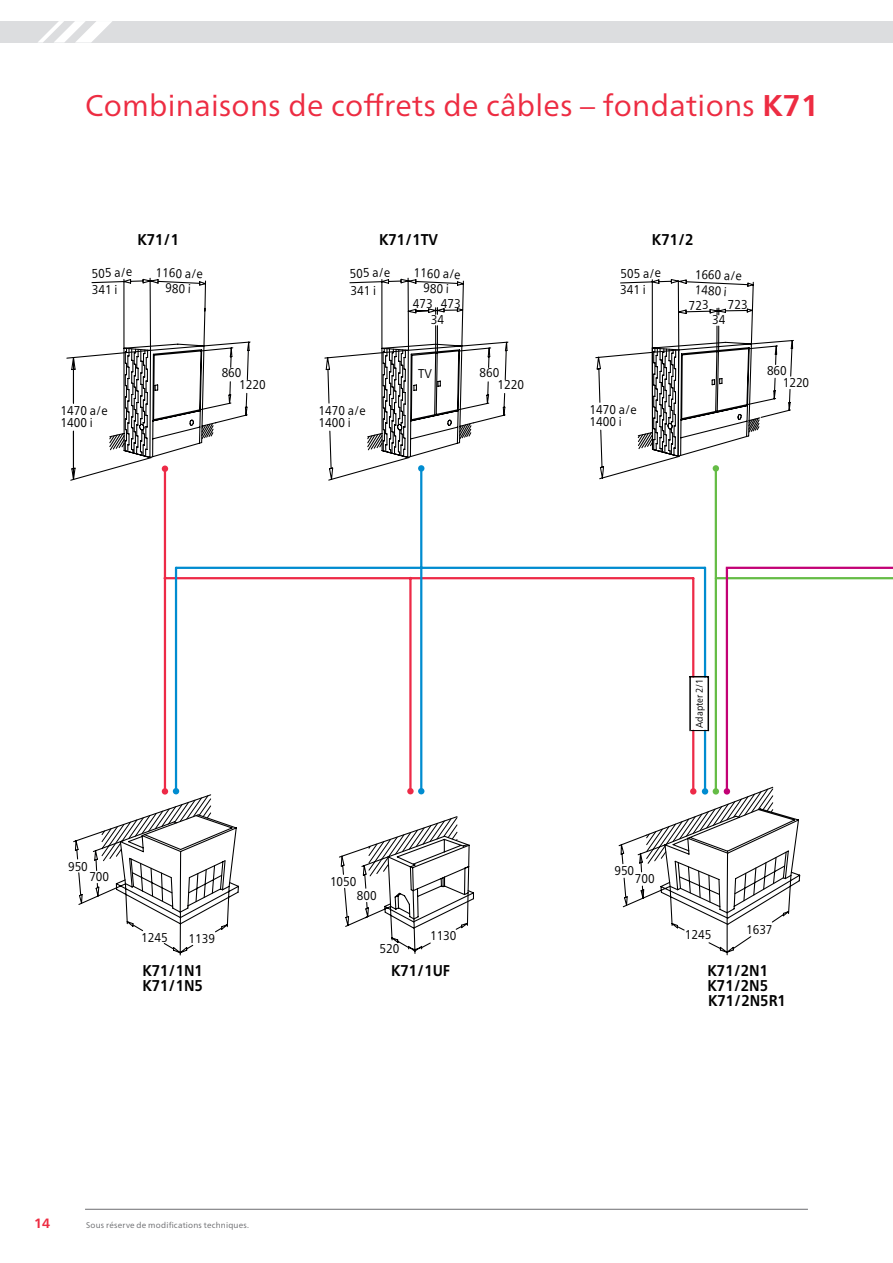
<style>
.page{position:relative;width:893px;height:1263px;background:#fff}
.page>*{position:absolute;margin:0;border:0;box-sizing:border-box;transform-origin:0 0}
.t1{font:30px "Frutiger Neue LTW1 G";letter-spacing:.01em;color:#ed2c42}
.t2{font:700 15.6px/14.7px "Frutiger Neue LTW1 G";color:#000001;scale:.9 1}
.t3{font:700 13.5px "Frutiger Neue LTW1 G";color:#ed2c42}
.t4{font:12.75px/12px "Frutiger Neue LTW1 G";color:#000001;scale:.9 1}
.t5{font:9.75px "Frutiger Neue LTW1 G";color:#000001;scale:.9 1}
.t6{font:8.25px "Frutiger Neue LTW1 G";letter-spacing:.02em;color:#6c6d70}
.s1{font-weight:700}
</style>
<div class="page">
<hr style="left:85px;top:1209px;width:723px;height:1px;background:#6c6d70">
<div style="left:0;top:21px;width:893px;height:22px;background:#dcdddf"></div>
<svg style="left:38px;top:21px;width:74px;height:22px"></svg>
<svg style="left:72px;top:280px;width:820px;height:670px"></svg>
<svg style="left:95px;top:859px;width:4px;height:30px"></svg>
<svg style="left:639px;top:879px;width:5px;height:20px"></svg>
<hr style="left:409px;top:578px;width:3px;height:213px;background:#ed2a47">
<hr style="left:692px;top:578px;width:2px;height:99px;background:#ed2a47">
<hr style="left:165px;top:577px;width:528px;height:2px;background:#ed2a47">
<hr style="left:164px;top:469px;width:2px;height:322px;background:#ed2a47">
<hr style="left:692px;top:731px;width:2px;height:60px;background:#ed2a47">
<hr style="left:175px;top:568px;width:2px;height:223px;background:#008cd0">
<hr style="left:420px;top:468px;width:2px;height:323px;background:#008cd0">
<hr style="left:704px;top:731px;width:2px;height:60px;background:#008cd0">
<hr style="left:176px;top:567px;width:529px;height:2px;background:#008cd0">
<hr style="left:704px;top:568px;width:2px;height:109px;background:#008cd0">
<hr style="left:716px;top:577px;width:177px;height:2px;background:#65bc46">
<hr style="left:715px;top:468px;width:2px;height:323px;background:#65bc46">
<hr style="left:892px;top:468px;width:1px;height:323px;background:#c30175">
<hr style="left:726px;top:569px;width:2px;height:222px;background:#c30175">
<hr style="left:726px;top:567px;width:167px;height:2px;background:#c30175">
<svg style="left:102px;top:787px;width:791px;height:92px"></svg>
<svg style="left:691px;top:730px;width:18px;height:1px"></svg>
<svg style="left:690px;top:676px;width:18px;height:1px"></svg>
<hr style="left:689px;top:677px;width:2px;height:53px;background:#000001">
<hr style="left:707px;top:677px;width:2px;height:53px;background:#000001">
<div style="left:713px;top:465px;width:6px;height:7px;background:#65bc46;border-radius:50%"></div>
<div style="left:418px;top:465px;width:6px;height:7px;background:#008cd0;border-radius:50%"></div>
<svg style="left:702px;top:788px;width:28px;height:6px"></svg>
<svg style="left:418px;top:788px;width:6px;height:6px"></svg>
<div style="left:162px;top:465px;width:6px;height:7px;background:#ed2a47;border-radius:50%"></div>
<svg style="left:162px;top:788px;width:17px;height:6px"></svg>
<svg style="left:690px;top:788px;width:6px;height:6px"></svg>
<div style="left:407px;top:788px;width:7px;height:6px;background:#ed2a47;border-radius:50%"></div>
<svg style="left:366px;top:279px;width:526px;height:179px"></svg>
<h1 class="t1" style="left:85px;top:84px;width:735px">Combinaisons de coffrets de câbles – fondations <span class="s1">K71</span></h1>
<p class="t2" style="left:137px;top:231px;width:48px">K71/1</p>
<p class="t2" style="left:379px;top:231px;width:67px">K71/1TV</p>
<p class="t2" style="left:652px;top:231px;width:48px">K71/2</p>
<p class="t4" style="left:92px;top:266px;width:46px;rotate:-2deg">505 a/e</p>
<p class="t4" style="left:350px;top:266px;width:46px;rotate:-2deg">505 a/e</p>
<p class="t4" style="left:620px;top:267px;width:46px;rotate:-1deg">505 a/e</p>
<p class="t4" style="left:156px;top:264px;width:54px;line-height:15px;text-align:center;rotate:2deg">1160 a/e<br>980 i</p>
<p class="t4" style="left:414px;top:264px;width:54px;line-height:15px;text-align:center;rotate:2deg">1160 a/e<br>980 i</p>
<p class="t4" style="left:92px;top:282px;width:30px">341 i</p>
<p class="t4" style="left:351px;top:283px;width:30px">341 i</p>
<p class="t4" style="left:620px;top:283px;width:30px">341 i</p>
<p class="t4" style="left:61px;top:404px;width:54px">1470 a/e<br>1400 i</p>
<p class="t4" style="left:239px;top:366px;width:31px;text-indent:-18px">860<br>1220</p>
<p class="t4" style="left:319px;top:404px;width:54px">1470 a/e<br>1400 i</p>
<p class="t4" style="left:413px;top:294px;width:55px;line-height:15.9px;text-align:center">473 473<br>34</p>
<p class="t4" style="left:418px;top:366px;width:17px">TV</p>
<p class="t4" style="left:498px;top:366px;width:31px;text-indent:-18px">860<br>1220</p>
<p class="t4" style="left:590px;top:403px;width:54px">1470 a/e<br>1400 i</p>
<p class="t4" style="left:695px;top:267px;width:54px;rotate:2deg">1660 a/e</p>
<p class="t4" style="left:695px;top:282px;width:37px;rotate:4deg">1480 i</p>
<p class="t4" style="left:712px;top:313px;width:16px">34</p>
<p class="t4" style="left:783px;top:363px;width:31px;text-indent:-16px">860<br>1220</p>
<p class="t4" style="left:68px;top:859px;width:24px">950</p>
<p class="t4" style="left:89px;top:869px;width:24px">700</p>
<p class="t4" style="left:330px;top:874px;width:31px">1050</p>
<p class="t4" style="left:357px;top:889px;width:24px">800</p>
<p class="t5" style="left:692px;top:728px;width:56px;rotate:-90deg">Adapter 2/1</p>
<p class="t4" style="left:614px;top:864px;width:24px">950</p>
<p class="t4" style="left:635px;top:872px;width:24px">700</p>
<p class="t4" style="left:141px;top:930px;width:31px">1245</p>
<p class="t4" style="left:189px;top:931px;width:31px">1139</p>
<p class="t4" style="left:685px;top:928px;width:31px">1245</p>
<p class="t4" style="left:430px;top:928px;width:31px">1130</p>
<p class="t4" style="left:380px;top:942px;width:24px">520</p>
<p class="t4" style="left:746px;top:923px;width:31px">1637</p>
<p class="t2" style="left:142px;top:962px;width:69px">K71/1N1</p>
<p class="t2" style="left:391px;top:962px;width:67px">K71/1UF</p>
<p class="t2" style="left:142px;top:977px;width:69px">K71/1N5</p>
<p class="t3" style="left:34px;top:1213px;width:18px">14</p>
<p class="t6" style="left:86px;top:1219px;width:165px">Sous réserve de modifications techniques.</p>
<p class="t2" style="left:707px;top:962px;width:88px">K71/2N1<br>K71/2N5<br>K71/2N5R1</p>
</div>
